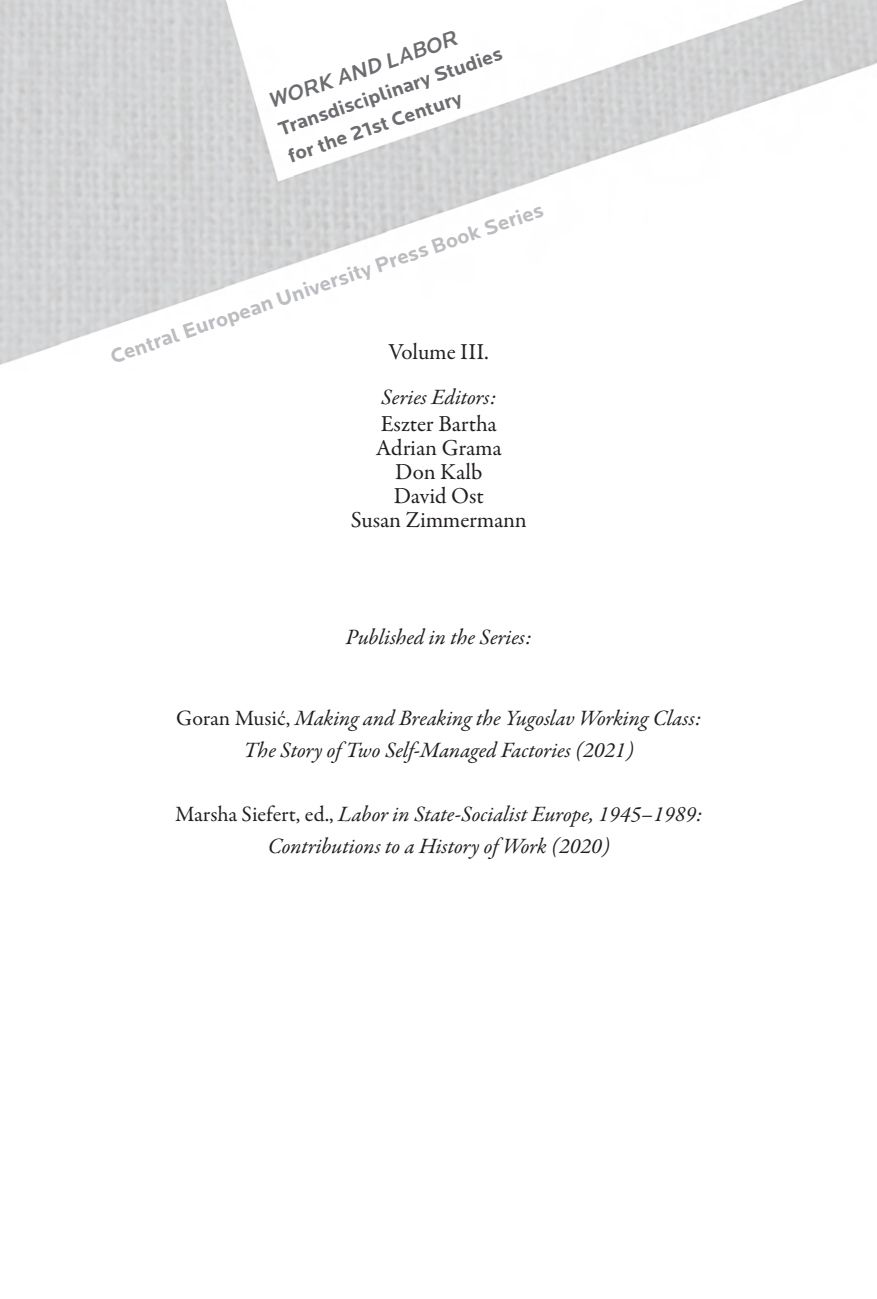
<style>
.page{position:relative;width:877px;height:1299px;background:#fff}
.page>*{position:absolute;margin:0;border:0;box-sizing:border-box;transform-origin:0 0}
.k_0{font:23px "Garamond Premr Pro";letter-spacing:-.005em;color:#231f20}
.k_0-2{font:italic 22px "Garamond Premr Pro";letter-spacing:-.005em;color:#231f20}
.k_0-3{font:italic 500 22px "Locator";color:#6c6d70}
.T_2{font:700 21px "Locator";color:#bcbdc0}
.k_0-4{font:700 20px "Locator";color:#6c6d70}
.s1{font-style:normal}
</style>
<div class="page">
<img style="left:0;top:0;width:876px;height:365px">
<p class="k_0-3" style="left:266px;top:90px;width:200px;rotate:-19deg">WORK AND LABOR</p>
<p class="k_0-4" style="left:275px;top:118px;width:236px;rotate:-19deg">Transdisciplinary Studies</p>
<p class="k_0-4" style="left:285px;top:146px;width:184px;rotate:-19deg">for the 21st Century</p>
<p class="T_2" style="left:107px;top:346px;width:457px;rotate:-19deg">Central European University Press Book Series</p>
<p class="k_0" style="left:388px;top:338px;width:102px">Volume III.</p>
<p class="k_0-2" style="left:381px;top:383px;width:116px">Series Editors:</p>
<p class="k_0" style="left:380px;top:410px;width:117px">Eszter Bartha</p>
<p class="k_0" style="left:376px;top:434px;width:127px">Adrian Grama</p>
<p class="k_0" style="left:395px;top:458px;width:89px">Don Kalb</p>
<p class="k_0" style="left:393px;top:482px;width:91px">David Ost</p>
<p class="k_0" style="left:351px;top:506px;width:177px">Susan Zimmermann</p>
<p class="k_0-2" style="left:346px;top:623px;width:187px">Published in the Series:</p>
<p class="k_0-2" style="left:176px;top:704px;width:526px"><span class="s1">Goran Musić,</span> Making and Breaking the Yugoslav Working Class:</p>
<p class="k_0-2" style="left:243px;top:736px;width:391px">The Story of Two Self-Managed Factories (2021)</p>
<p class="k_0-2" style="left:175px;top:800px;width:528px"><span class="s1">Marsha Siefert, ed.,</span> Labor in State-Socialist Europe, 1945–1989:</p>
<p class="k_0-2" style="left:267px;top:832px;width:343px">Contributions to a History of Work (2020)</p>
</div>
